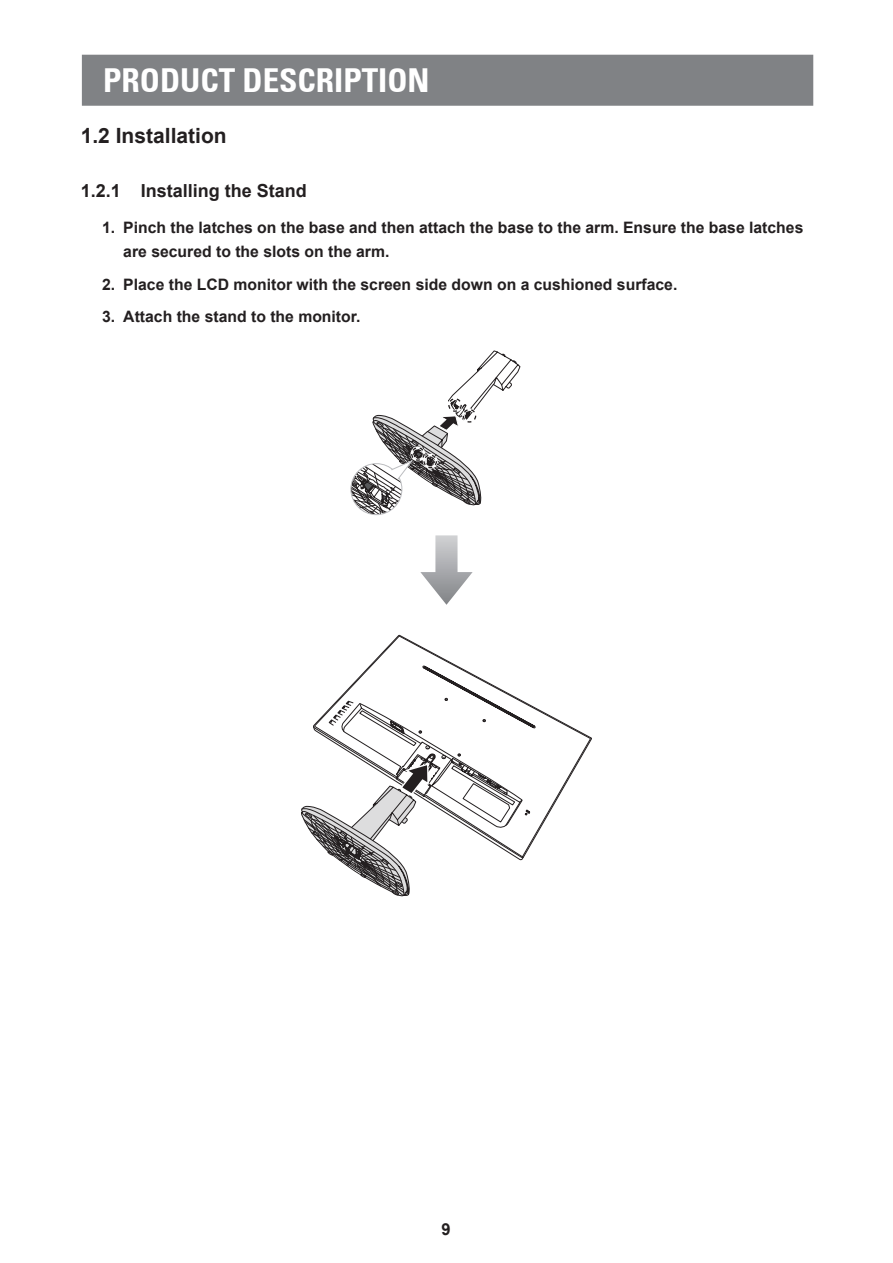
<style>
.page{position:relative;width:893px;height:1263px;background:#fff}
.page>*{position:absolute;margin:0;border:0;box-sizing:border-box;transform-origin:0 0}
.t1{font:700 condensed 33px "Univers 67";color:#fff}
.Head1_NonTOC{font:700 21px "Arial";color:#231f20}
.Head2_NonTOC{font:700 18px "Arial";color:#231f20}
.t2{font:700 16.5px "Arial";color:#231f20}
.t3{font:700 15.75px/24px "Arial";color:#231f20}
</style>
<div class="page">
<div style="left:82px;top:55px;width:731px;height:51px;background:#808285;border:2px solid #808285"></div>
<svg style="left:420px;top:535px;width:53px;height:70px"></svg>
<svg style="left:370px;top:636px;width:221px;height:202px"></svg>
<svg style="left:301px;top:665px;width:234px;height:231px"></svg>
<svg style="left:351px;top:351px;width:170px;height:164px"></svg>
<h1 class="t1" style="left:103px;top:60px;width:328px">PRODUCT DESCRIPTION</h1>
<p class="Head1_NonTOC" style="left:81px;top:122px;width:147px">1.2 Installation</p>
<p class="Head2_NonTOC" style="left:81px;top:178px;width:228px">1.2.1 Installing the Stand</p>
<p class="t3" style="left:123px;top:216px;width:682px;text-indent:-21px">1. Pinch the latches on the base and then attach the base to the arm. Ensure the base latches are secured to the slots on the arm.</p>
<p class="t3" style="left:102px;top:273px;width:577px">2. Place the LCD monitor with the screen side down on a cushioned surface.</p>
<p class="t3" style="left:102px;top:305px;width:260px">3. Attach the stand to the monitor.</p>
<p class="t2" style="left:442px;top:1218px;width:11px">9</p>
</div>
